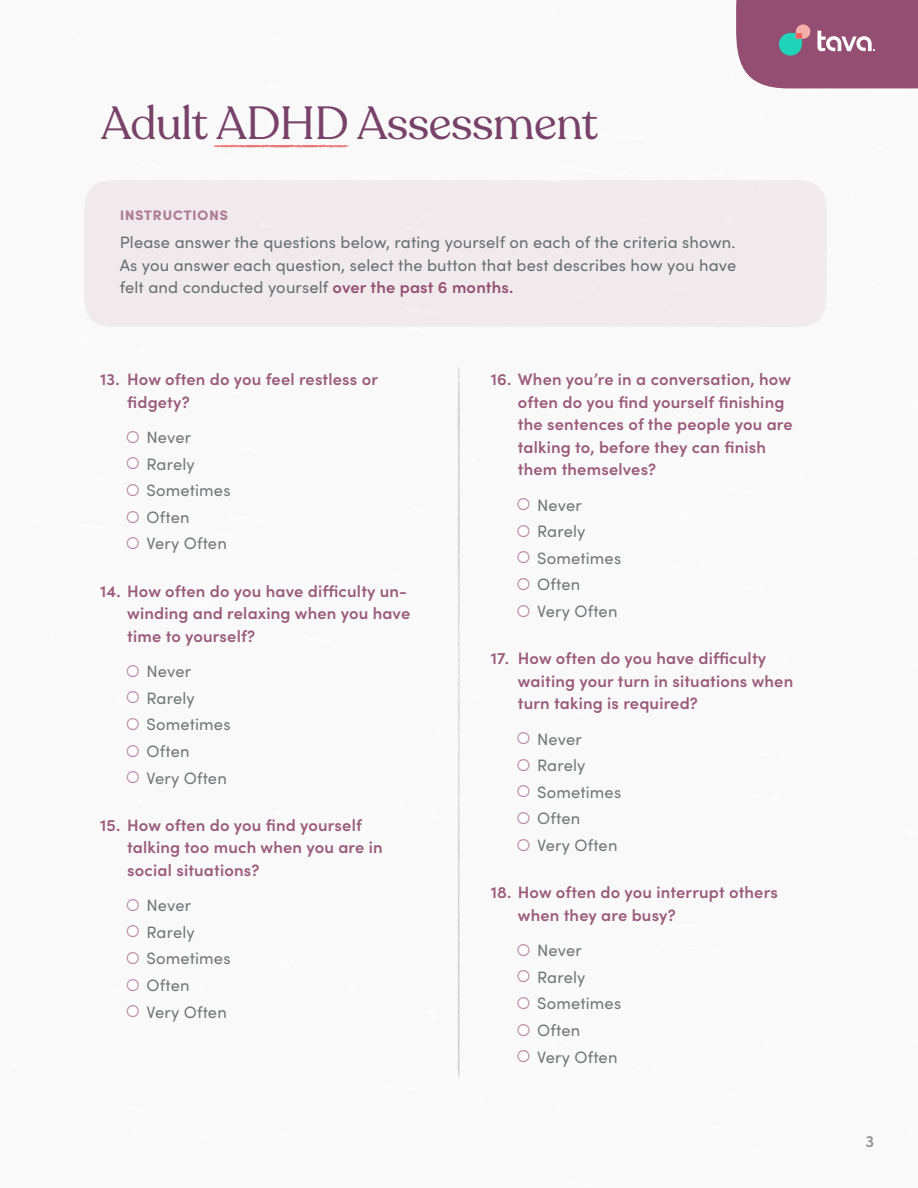
<style>
.page{position:relative;width:918px;height:1188px;background:#fff}
.page>*{position:absolute;margin:0;border:0;box-sizing:border-box;transform-origin:0 0}
.t1{font:45.9px "Recoleta";letter-spacing:-.01em;color:#784169}
.t2{font:600 16.5px/22.5px "Sofia Pro";letter-spacing:.01em;color:#9b5b7c}
.t3{font:16.5px/26.5px "Sofia Pro";letter-spacing:.01em;color:#737878}
.t4{font:16.5px/22.5px "Sofia Pro";letter-spacing:.01em;color:#69706f;text-align:justify}
.t5{font:700 16.5px "Sofia Pro";letter-spacing:.02em;color:#af7b95}
.t6{font:600 16.5px "Sofia Pro";color:#919493}
.s1{font-weight:600;color:#944e72}
.s2{font-weight:300;font-size:21px;color:#b88aa2}
</style>
<div class="page">
<div style="left:84px;top:180px;width:743px;height:147px;background:#f0eaed"></div>
<svg style="left:736px;top:0;width:182px;height:88px"></svg>
<img style="left:213px;top:144px;width:20px;height:4px">
<img style="left:233px;top:144px;width:26px;height:4px">
<img style="left:259px;top:144px;width:31px;height:4px">
<img style="left:290px;top:144px;width:59px;height:4px">
<img style="left:456px;top:325px;width:5px;height:753px">
<h1 class="t1" style="left:101px;top:95px;width:499px">Adult ADHD Assessment</h1>
<p class="t5" style="left:120px;top:201px;width:110px">INSTRUCTIONS</p>
<p class="t4" style="left:120px;top:230px;width:618px">Please answer the questions below, rating yourself on each of the criteria shown.<br>As you answer each question, select the button that best describes how you have felt and conducted yourself <span class="s1">over the past 6 months.</span></p>
<p class="t2" style="left:127px;top:367px;width:252px;text-indent:-27px">13. How often do you feel restless or fidgety?</p>
<p class="t3" style="left:126px;top:423px;width:106px"><span class="s2">☐</span> Never<br><span class="s2">☐</span> Rarely<br><span class="s2">☐</span> Sometimes <span class="s2">☐</span> Often<br><span class="s2">☐</span> Very Often</p>
<p class="t2" style="left:127px;top:578px;width:285px;text-indent:-27px">14. How often do you have difficulty un&shy;winding and relaxing when you have time to yourself?</p>
<p class="t3" style="left:126px;top:657px;width:106px"><span class="s2">☐</span> Never<br><span class="s2">☐</span> Rarely<br><span class="s2">☐</span> Sometimes <span class="s2">☐</span> Often<br><span class="s2">☐</span> Very Often</p>
<p class="t2" style="left:127px;top:812px;width:257px;text-indent:-27px">15. How often do you find yourself talking too much when you are in social situations?</p>
<p class="t3" style="left:126px;top:891px;width:106px"><span class="s2">☐</span> Never<br><span class="s2">☐</span> Rarely<br><span class="s2">☐</span> Sometimes <span class="s2">☐</span> Often<br><span class="s2">☐</span> Very Often</p>
<p class="t2" style="left:518px;top:367px;width:276px;text-indent:-27px">16. When you’re in a conversation, how often do you find yourself finishing the sentences of the people you are talking to, before they can finish them themselves?</p>
<p class="t3" style="left:516px;top:491px;width:106px"><span class="s2">☐</span> Never<br><span class="s2">☐</span> Rarely<br><span class="s2">☐</span> Sometimes <span class="s2">☐</span> Often<br><span class="s2">☐</span> Very Often</p>
<p class="t2" style="left:518px;top:646px;width:277px;text-indent:-27px">17. How often do you have difficulty waiting your turn in situations when turn taking is required?</p>
<p class="t3" style="left:516px;top:725px;width:106px"><span class="s2">☐</span> Never<br><span class="s2">☐</span> Rarely<br><span class="s2">☐</span> Sometimes <span class="s2">☐</span> Often<br><span class="s2">☐</span> Very Often</p>
<p class="t2" style="left:518px;top:880px;width:262px;text-indent:-27px">18. How often do you interrupt others when they are busy?</p>
<p class="t3" style="left:516px;top:936px;width:106px"><span class="s2">☐</span> Never<br><span class="s2">☐</span> Rarely<br><span class="s2">☐</span> Sometimes <span class="s2">☐</span> Often<br><span class="s2">☐</span> Very Often</p>
<p class="t6" style="left:866px;top:1129px;width:10px">3</p>
</div>
